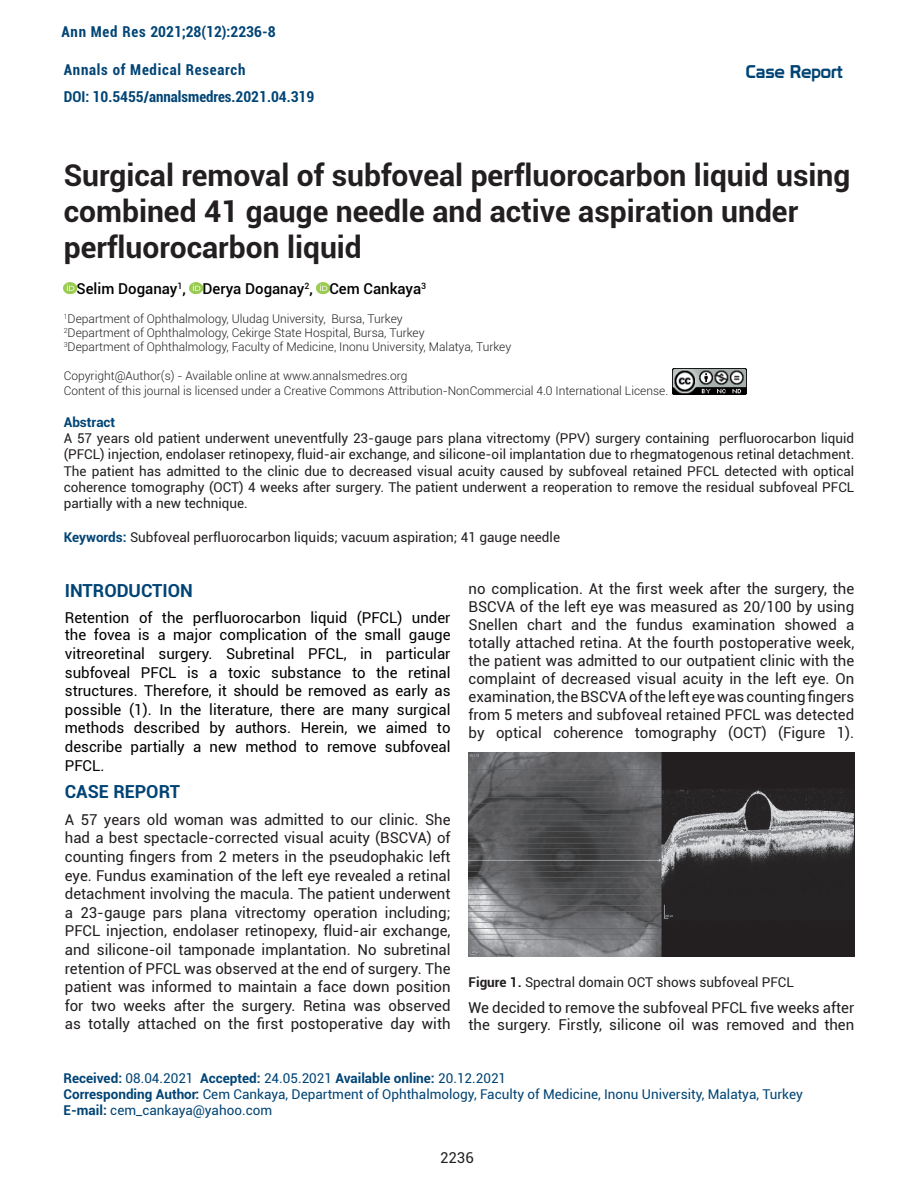
<style>
.page{position:relative;width:918px;height:1188px;background:#fff}
.page>*{position:absolute;margin:0;border:0;box-sizing:border-box;transform-origin:0 0}
.t1{font:700 30px/36px "Roboto";color:#231f20}
.t2{font:700 18px "Roboto";color:#004475}
.t3{font:18px "Prototype";color:#004475}
.t4{font:15px/18.6px "Roboto";color:#231f20;text-align:justify}
.t5{font:15px/18.5px "Roboto";color:#000;text-align:justify}
.t6{font:700 condensed 15px/26.5px "Roboto";color:#004475}
.t7{font:500 15px "Roboto";color:#000}
.t8{font:13.5px/16.2px "Roboto";color:#231f20;text-align:justify}
.t9{font:13.5px/16.2px "Roboto";color:#004475}
.t10{font:700 13.5px "Roboto";color:#004475}
.t11{font:300 12px/14.4px "Roboto";color:#231f20}
.s1{font-weight:700;color:#004475}
.s2{font-weight:700}
</style>
<div class="page">
<svg style="left:64px;top:282px;width:13px;height:12px"></svg>
<svg style="left:190px;top:282px;width:12px;height:12px"></svg>
<svg style="left:317px;top:282px;width:12px;height:12px"></svg>
<img style="left:673px;top:369px;width:74px;height:26px">
<img style="left:469px;top:752px;width:385px;height:204px">
<p class="t6" style="left:61px;top:18px;width:216px">Ann Med Res 2021;28(12):2236-8</p>
<p class="t6" style="left:64px;top:56px;width:252px">Annals of Medical Research<br>DOI: 10.5455/annalsmedres.2021.04.319</p>
<p class="t3" style="left:746px;top:61px;width:99px">Case Report</p>
<h1 class="t1" style="left:64px;top:156px;width:788px">Surgical removal of subfoveal perfluorocarbon liquid using combined 41 gauge needle and active aspiration under perfluorocarbon liquid</h1>
<p class="t7" style="left:77px;top:278px;width:351px">Selim Doganay<sup>1</sup>, Derya Doganay<sup>2</sup>, Cem Cankaya<sup>3</sup></p>
<p class="t11" style="left:64px;top:311px;width:449px"><sup>1</sup>Department of Ophthalmology, Uludag University, Bursa, Turkey<br><sup>2</sup>Department of Ophthalmology, Cekirge State Hospital, Bursa, Turkey<br><sup>3</sup>Department of Ophthalmology, Faculty of Medicine, Inonu University, Malatya, Turkey</p>
<p class="t11" style="left:64px;top:368px;width:606px">Copyright@Author(s) - Available online at www.annalsmedres.org<br>Content of this journal is licensed under a Creative Commons Attribution-NonCommercial 4.0 International License.</p>
<p class="t10" style="left:64px;top:413px;width:53px">Abstract</p>
<p class="t8" style="left:64px;top:430px;width:792px">A 57 years old patient underwent uneventfully 23-gauge pars plana vitrectomy (PPV) surgery containing perfluorocarbon liquid (PFCL) injection, endolaser retinopexy, fluid-air exchange, and silicone-oil implantation due to rhegmatogenous retinal detachment.<br>The patient has admitted to the clinic due to decreased visual acuity caused by subfoveal retained PFCL detected with optical coherence tomography (OCT) 4 weeks after surgery. The patient underwent a reoperation to remove the residual subfoveal PFCL partially with a new technique.</p>
<p class="t8" style="left:64px;top:529px;width:498px"><span class="s1">Keywords:</span> Subfoveal perfluorocarbon liquids; vacuum aspiration; 41 gauge needle</p>
<p class="t2" style="left:65px;top:577px;width:130px">INTRODUCTION</p>
<p class="t5" style="left:65px;top:608px;width:387px">Retention of the perfluorocarbon liquid (PFCL) under the fovea is a major complication of the small gauge vitreoretinal surgery. Subretinal PFCL, in particular subfoveal PFCL is a toxic substance to the retinal structures. Therefore, it should be removed as early as possible (1). In the literature, there are many surgical methods described by authors. Herein, we aimed to describe partially a new method to remove subfoveal PFCL.</p>
<p class="t2" style="left:65px;top:779px;width:117px">CASE REPORT</p>
<p class="t4" style="left:65px;top:810px;width:387px">A 57 years old woman was admitted to our clinic. She had a best spectacle-corrected visual acuity (BSCVA) of counting fingers from 2 meters in the pseudophakic left eye. Fundus examination of the left eye revealed a retinal detachment involving the macula. The patient underwent a 23-gauge pars plana vitrectomy operation including; PFCL injection, endolaser retinopexy, fluid-air exchange, and silicone-oil tamponade implantation. No subretinal retention of PFCL was observed at the end of surgery. The patient was informed to maintain a face down position for two weeks after the surgery. Retina was observed as totally attached on the first postoperative day with</p>
<p class="t4" style="left:469px;top:579px;width:387px;line-height:18px">no complication. At the first week after the surgery, the BSCVA of the left eye was measured as 20/100 by using Snellen chart and the fundus examination showed a totally attached retina. At the fourth postoperative week, the patient was admitted to our outpatient clinic with the complaint of decreased visual acuity in the left eye. On examination, the BSCVA of the left eye was counting fingers from 5 meters and subfoveal retained PFCL was detected by optical coherence tomography (OCT) (Figure 1).</p>
<p class="t8" style="left:469px;top:973px;width:327px"><span class="s2">Figure 1.</span> Spectral domain OCT shows subfoveal PFCL</p>
<p class="t4" style="left:469px;top:998px;width:387px;line-height:17.5px">We decided to remove the subfoveal PFCL five weeks after the surgery. Firstly, silicone oil was removed and then</p>
<p class="t9" style="left:64px;top:1070px;width:741px"><span class="s2">Received:</span> 08.04.2021 <span class="s2">Accepted:</span> 24.05.2021 <span class="s2">Available online:</span> 20.12.2021<br><span class="s2">Corresponding Author:</span> Cem Cankaya, Department of Ophthalmology, Faculty of Medicine, Inonu University, Malatya, Turkey<br><span class="s2">E-mail:</span> cem_cankaya@yahoo.com</p>
<p class="t4" style="left:440px;top:1148px;width:35px">2236</p>
</div>
